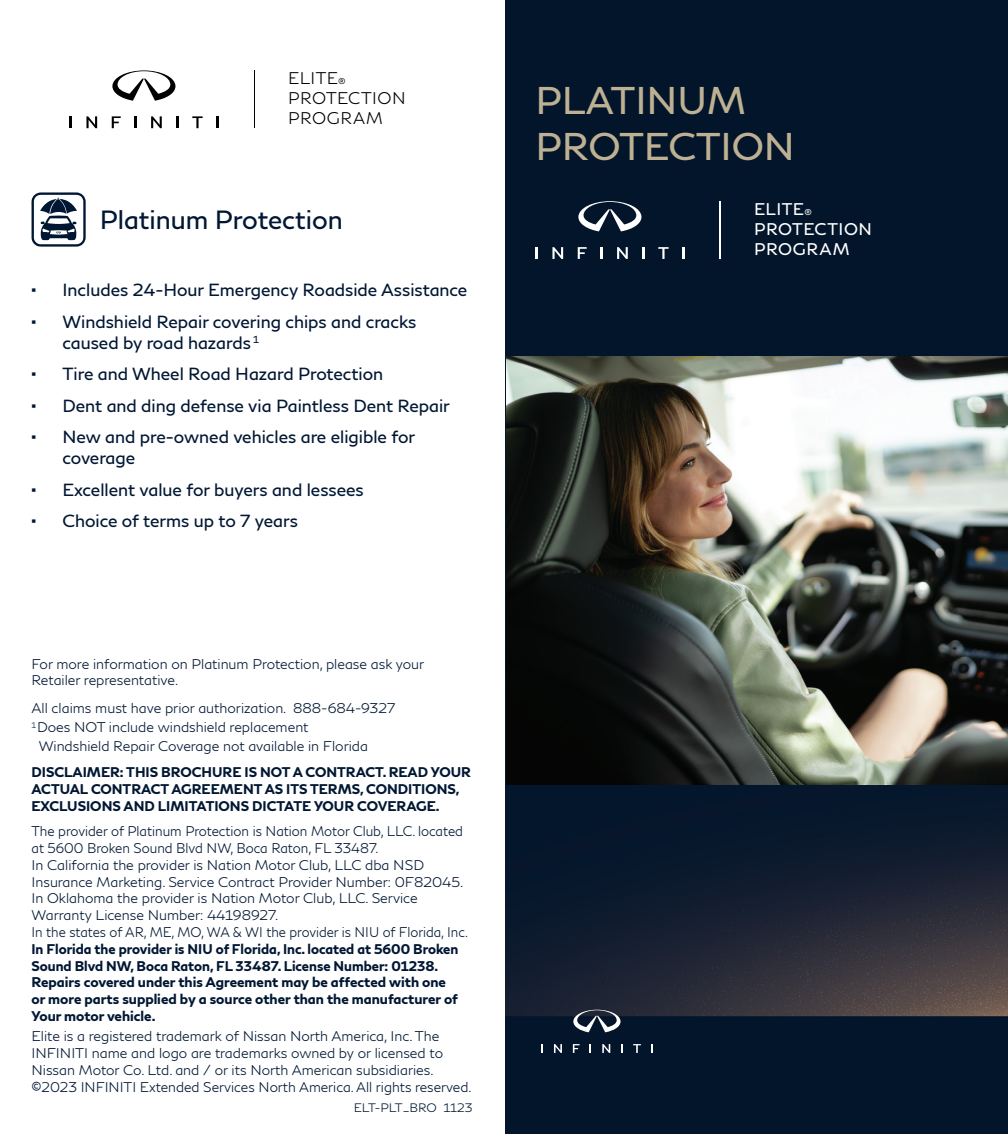
<style>
.page{position:relative;width:1008px;height:1134px;background:#fff}
.page>*{position:absolute;margin:0;border:0;box-sizing:border-box;transform-origin:0 0}
.t1{font:38.5px/46.2px "Infiniti Brand";color:#beb193}
.Back_Title{font:26.25px "Infiniti Brand";color:#001733}
.t2{font:17.5px/21px "Infiniti Brand";color:#001733}
.t3{font:300 16.62px/20.1px "Infiniti Brand";letter-spacing:.03em;color:#000}
.t4{font:16.62px/20.1px "Infiniti Brand";letter-spacing:.03em;color:#fff}
.Disclaimer{font:300 14px/16.8px "Infiniti Brand";color:#001733}
.Disclaimer-2{font:700 14px/16.8px "Infiniti Brand";color:#001733}
.Body{font:300 14px/15.8px "Infiniti Brand";color:#001733}
.Disclaimer-3{font:300 14px/16.8px "Infiniti Brand";color:#001733;scale:.95 1}
.Disclaimer-4{font:300 14px "Infiniti Brand";color:#001733;scale:.94 1}
.Disclaimer-5{font:300 12.25px "Infiniti Brand";color:#001733}
.s1{font-size:9.8px}
.s2{font-family:"Nissan Brand";font-size:19.25px}
</style>
<div class="page">
<img style="left:506px;top:0;width:502px;height:1134px">
<hr style="left:254px;top:70px;width:1px;height:58px;background:#000">
<svg style="left:70px;top:116px;width:2px;height:12px"></svg>
<svg style="left:134px;top:116px;width:2px;height:12px"></svg>
<svg style="left:112px;top:116px;width:9px;height:12px"></svg>
<svg style="left:192px;top:116px;width:11px;height:12px"></svg>
<svg style="left:177px;top:116px;width:2px;height:12px"></svg>
<svg style="left:216px;top:116px;width:2px;height:12px"></svg>
<svg style="left:151px;top:116px;width:11px;height:12px"></svg>
<svg style="left:86px;top:116px;width:11px;height:12px"></svg>
<svg style="left:112px;top:70px;width:63px;height:31px"></svg>
<svg style="left:541px;top:1044px;width:2px;height:9px"></svg>
<svg style="left:573px;top:1044px;width:7px;height:9px"></svg>
<svg style="left:633px;top:1044px;width:8px;height:9px"></svg>
<svg style="left:621px;top:1044px;width:2px;height:9px"></svg>
<svg style="left:651px;top:1044px;width:2px;height:9px"></svg>
<svg style="left:602px;top:1044px;width:8px;height:9px"></svg>
<svg style="left:554px;top:1044px;width:8px;height:9px"></svg>
<svg style="left:573px;top:1010px;width:48px;height:22px"></svg>
<img style="left:506px;top:356px;width:502px;height:429px">
<hr style="left:720px;top:201px;width:1px;height:58px;background:#fff">
<svg style="left:536px;top:247px;width:2px;height:12px"></svg>
<svg style="left:600px;top:247px;width:2px;height:12px"></svg>
<svg style="left:578px;top:247px;width:9px;height:12px"></svg>
<svg style="left:658px;top:247px;width:11px;height:12px"></svg>
<svg style="left:643px;top:247px;width:2px;height:12px"></svg>
<svg style="left:682px;top:247px;width:2px;height:12px"></svg>
<svg style="left:617px;top:247px;width:11px;height:12px"></svg>
<svg style="left:552px;top:247px;width:11px;height:12px"></svg>
<svg style="left:578px;top:201px;width:63px;height:30px"></svg>
<svg style="left:31px;top:192px;width:55px;height:55px"></svg>
<p class="t3" style="left:288px;top:68px;width:119px">ELITE<span class="s1">®<br></span>PROTECTION<br>PROGRAM</p>
<p class="Back_Title" style="left:100px;top:202px;width:244px">Platinum Protection</p>
<p class="t2" style="left:31px;top:279px;width:438px"><span class="s2">•</span> Includes 24-Hour Emergency Roadside Assistance</p>
<p class="t2" style="left:63px;top:311px;width:355px;text-indent:-32px"><span class="s2">•</span> Windshield Repair covering chips and cracks caused by road hazards <sup>1</sup></p>
<p class="t2" style="left:31px;top:363px;width:354px"><span class="s2">•</span> Tire and Wheel Road Hazard Protection</p>
<p class="t2" style="left:31px;top:395px;width:420px"><span class="s2">•</span> Dent and ding defense via Paintless Dent Repair</p>
<p class="t2" style="left:63px;top:426px;width:354px;text-indent:-32px"><span class="s2">•</span> New and pre-owned vehicles are eligible for coverage</p>
<p class="t2" style="left:31px;top:479px;width:334px"><span class="s2">•</span> Excellent value for buyers and lessees</p>
<p class="t2" style="left:31px;top:510px;width:268px"><span class="s2">•</span> Choice of terms up to 7 years</p>
<p class="Body" style="left:32px;top:656px;width:394px">For more information on Platinum Protection, please ask your<br>Retailer representative.</p>
<p class="Body" style="left:32px;top:700px;width:365px">All claims must have prior authorization. 888-684-9327</p>
<p class="Body" style="left:32px;top:719px;width:279px"><sup>1</sup>Does NOT include windshield replacement</p>
<p class="Body" style="left:39px;top:738px;width:331px">Windshield Repair Coverage not available in Florida</p>
<p class="Disclaimer-2" style="left:32px;top:763px;width:441px">DISCLAIMER: THIS BROCHURE IS NOT A CONTRACT. READ YOUR<br>ACTUAL CONTRACT AGREEMENT AS ITS TERMS, CONDITIONS,<br>EXCLUSIONS AND LIMITATIONS DICTATE YOUR COVERAGE.</p>
<p class="Disclaimer-3" style="left:32px;top:823px;width:456px">The provider of Platinum Protection is Nation Motor Club, LLC. located at 5600 Broken Sound Blvd NW, Boca Raton, FL 33487.</p>
<p class="Disclaimer" style="left:32px;top:856px;width:433px">In California the provider is Nation Motor Club, LLC dba NSD<br>Insurance Marketing. Service Contract Provider Number: 0F82045.</p>
<p class="Disclaimer" style="left:32px;top:890px;width:388px">In Oklahoma the provider is Nation Motor Club, LLC. Service<br>Warranty License Number: 44198927.</p>
<p class="Disclaimer-4" style="left:32px;top:923px;width:466px">In the states of AR, ME, MO, WA &amp; WI the provider is NIU of Florida, Inc.</p>
<p class="Disclaimer-2" style="left:32px;top:940px;width:428px">In Florida the provider is NIU of Florida, Inc. located at 5600 Broken<br>Sound Blvd NW, Boca Raton, FL 33487. License Number: 01238.</p>
<p class="Disclaimer-2" style="left:32px;top:974px;width:428px">Repairs covered under this Agreement may be affected with one or more parts supplied by a source other than the manufacturer of<br>Your motor vehicle.</p>
<p class="Disclaimer" style="left:32px;top:1028px;width:413px">Elite is a registered trademark of Nissan North America, Inc. The<br>INFINITI name and logo are trademarks owned by or licensed to<br>Nissan Motor Co. Ltd. and / or its North American subsidiaries.</p>
<p class="Disclaimer" style="left:32px;top:1078px;width:442px">©2023 INFINITI Extended Services North America. All rights reserved.</p>
<p class="Disclaimer-5" style="left:354px;top:1100px;width:120px">ELT-PLT_BRO 1123</p>
<p class="t1" style="left:536px;top:76px;width:261px">PLATINUM<br>PROTECTION</p>
<p class="t4" style="left:754px;top:198px;width:119px">ELITE<span class="s1">®<br></span>PROTECTION<br>PROGRAM</p>
</div>
